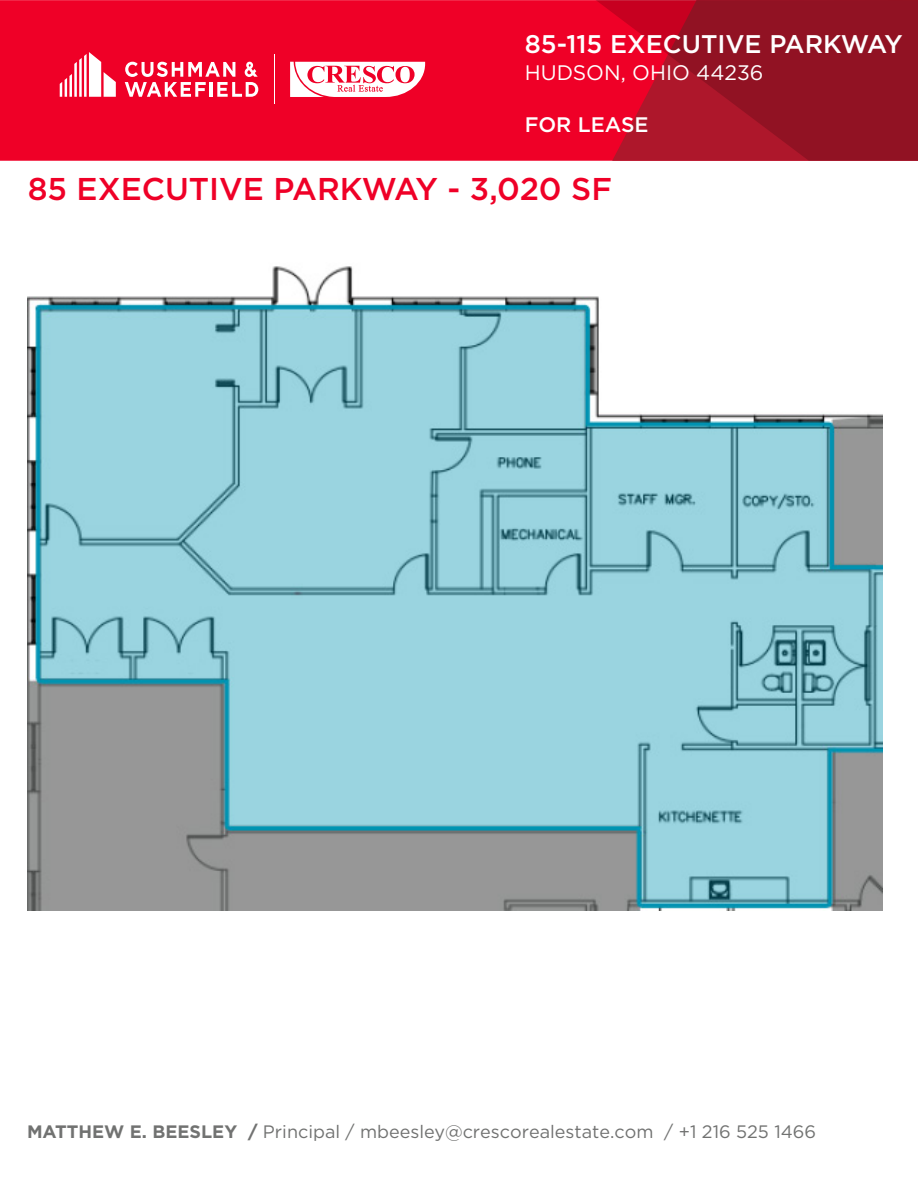
<style>
.page{position:relative;width:918px;height:1188px;background:#fff}
.page>*{position:absolute;margin:0;border:0;box-sizing:border-box;transform-origin:0 0}
.Section_Head_-_red{font:500 31.5px "Gotham";color:#ef0027}
.t1{font:500 25.5px "Gotham";color:#fff}
.t2{font:21px "Gotham";color:#fff}
.t3{font:500 21px "Gotham";color:#fff}
.t4{font:18px "Gotham";color:#717271}
.s1{font-weight:700}
</style>
<div class="page">
<div style="left:0;top:0;width:596px;height:161px;background:#ef0027"></div>
<svg style="left:596px;top:0;width:322px;height:161px;background:#a60f25"></svg>
<hr style="left:274px;top:54px;width:1px;height:49px;background:#fff">
<svg style="left:60px;top:52px;width:56px;height:45px"></svg>
<svg style="left:125px;top:62px;width:133px;height:35px"></svg>
<svg style="left:290px;top:62px;width:135px;height:35px"></svg>
<img style="left:28px;top:266px;width:855px;height:645px">
<h2 class="t1" style="left:525px;top:27px;width:379px">85-115 EXECUTIVE PARKWAY</h2>
<p class="t2" style="left:525px;top:59px;width:240px">HUDSON, OHIO 44236</p>
<p class="t3" style="left:525px;top:111px;width:125px">FOR LEASE</p>
<p class="Section_Head_-_red" style="left:28px;top:168px;width:586px">85 EXECUTIVE PARKWAY - 3,020 SF</p>
<p class="t4" style="left:27px;top:1120px;width:791px"><span class="s1">MATTHEW E. BEESLEY /</span> Principal / mbeesley@crescorealestate.com / +1 216 525 1466</p>
</div>
